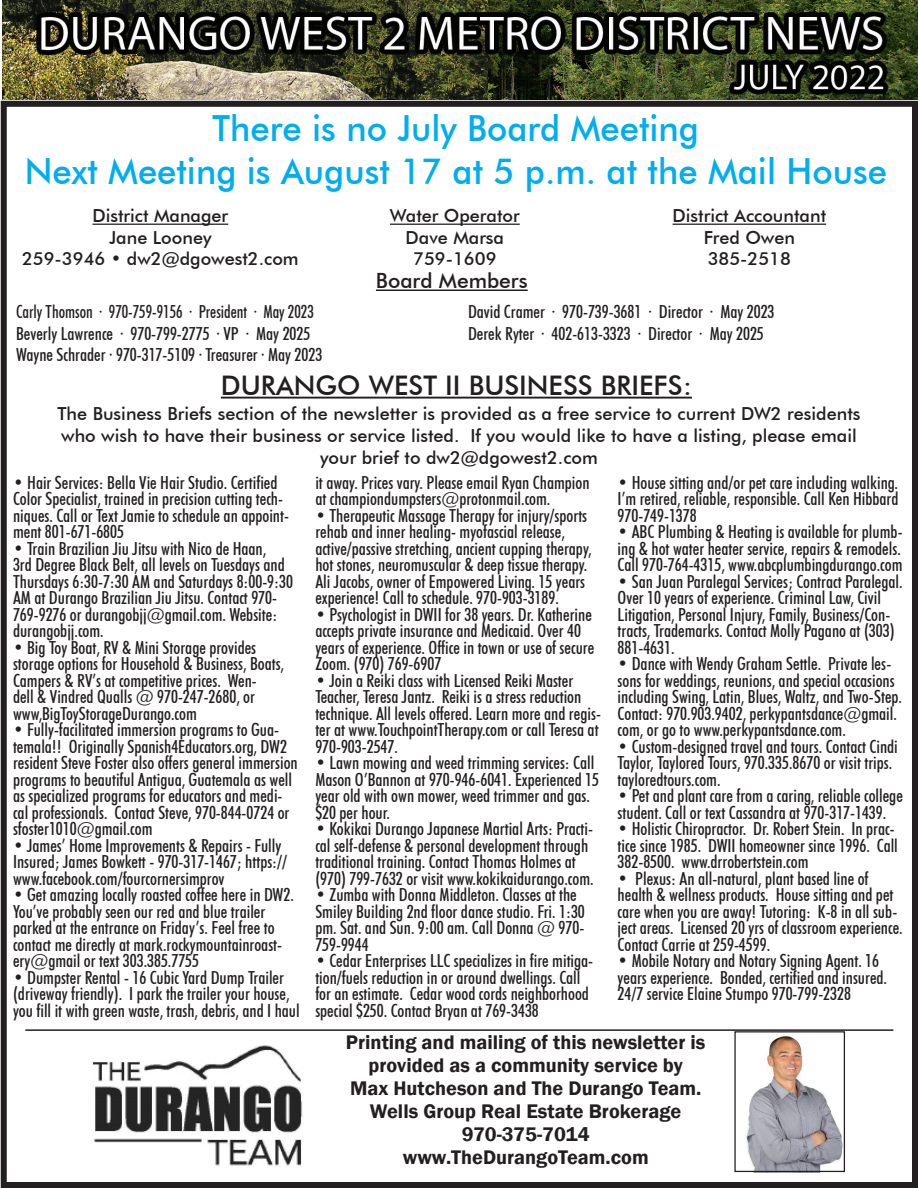
<style>
.page{position:relative;width:918px;height:1188px;background:#fff}
.page>*{position:absolute;margin:0;border:0;box-sizing:border-box;transform-origin:0 0}
.t1{font:500 36px "Futura BT";color:#00aeef;scale:.96 1}
.t2{font:500 27px "Futura BT";color:#231f20}
.t3{font:500 21px "Futura BT";color:#231f20}
.t4{font:600 20.25px "Franklin Gothic";color:#231f20}
.t5{font:500 condensed 18px/16.5px "Futura BT";color:#231f20}
.t6{font:500 18px/21.6px "Futura BT";color:#231f20;text-align:center}
.t7{font:500 condensed 18px "Futura BT";color:#231f20;scale:.93 1}
</style>
<div class="page">
<div style="left:1px;top:101px;width:917px;height:1087px;border:6px solid #231f20"></div>
<img style="left:92px;top:1045px;width:211px;height:121px">
<img style="left:746px;top:1036px;width:97px;height:134px">
<div style="left:734px;top:1031px;width:111px;height:141px;border:1px solid #231f20"></div>
<hr style="left:221px;top:397px;width:471px;height:2px;background:#231f20">
<hr style="left:25px;top:1029px;width:868px;height:2px;background:#231f20">
<hr style="left:92px;top:224px;width:136px;height:1px;background:#231f20">
<hr style="left:390px;top:224px;width:130px;height:1px;background:#231f20">
<hr style="left:673px;top:224px;width:153px;height:1px;background:#231f20">
<hr style="left:376px;top:290px;width:152px;height:1px;background:#231f20">
<img style="left:2px;top:0;width:916px;height:100px">
<p class="t1" style="left:213px;top:106px;width:508px">There is no July Board Meeting</p>
<p class="t1" style="left:25px;top:149px;width:900px">Next Meeting is August 17 at 5 p.m. at the Mail House</p>
<p class="t6" style="left:92px;top:205px;width:137px">District Manager</p>
<p class="t6" style="left:109px;top:227px;width:104px">Jane Looney</p>
<p class="t6" style="left:22px;top:248px;width:278px">259-3946 • dw2@dgowest2.com</p>
<p class="t7" style="left:16px;top:301px;width:322px">Carly Thomson · 970-759-9156 · President · May 2023</p>
<p class="t5" style="left:16px;top:325px;width:296px">Beverly Lawrence · 970-799-2775 · VP · May 2025</p>
<p class="t5" style="left:16px;top:347px;width:308px">Wayne Schrader · 970-317-5109 · Treasurer · May 2023</p>
<p class="t6" style="left:390px;top:205px;width:131px">Water Operator</p>
<p class="t6" style="left:406px;top:227px;width:100px">Dave Marsa</p>
<p class="t6" style="left:413px;top:248px;width:85px">759-1609</p>
<p class="t3" style="left:376px;top:268px;width:153px">Board Members</p>
<p class="t6" style="left:673px;top:205px;width:155px">District Accountant</p>
<p class="t6" style="left:704px;top:227px;width:93px">Fred Owen</p>
<p class="t6" style="left:708px;top:248px;width:85px">385-2518</p>
<p class="t5" style="left:468px;top:303px;width:308px">David Cramer · 970-739-3681 · Director · May 2023</p>
<p class="t5" style="left:468px;top:325px;width:297px">Derek Ryter · 402-613-3323 · Director · May 2025</p>
<p class="t2" style="left:221px;top:369px;width:473px">DURANGO WEST II BUSINESS BRIEFS:</p>
<p class="t6" style="left:57px;top:403px;width:805px">The Business Briefs section of the newsletter is provided as a free service to current DW2 residents who wish to have their business or service listed. If you would like to have a listing, please email your brief to dw2@dgowest2.com</p>
<p class="t5" style="left:13px;top:474px;width:277px">• Hair Services: Bella Vie Hair Studio. Certified Color Specialist, trained in precision cutting tech&shy;niques. Call or Text Jamie to schedule an appoint&shy;ment 801-671-6805</p>
<p class="t5" style="left:13px;top:540px;width:281px">• Train Brazilian Jiu Jitsu with Nico de Haan,<br>3rd Degree Black Belt, all levels on Tuesdays and Thursdays 6:30-7:30 AM and Saturdays 8:00-9:30<br>AM at Durango Brazilian Jiu Jitsu. Contact 970- 769-9276 or durangobjj@gmail.com. Website: durangobjj.com.</p>
<p class="t5" style="left:13px;top:639px;width:273px">• Big Toy Boat, RV &amp; Mini Storage provides storage options for Household &amp; Business, Boats, Campers &amp; RV’s at competitive prices. Wen-<br>dell &amp; Vindred Qualls @ 970-247-2680, or www,BigToyStorageDurango.com</p>
<p class="t5" style="left:13px;top:722px;width:286px">• Fully-facilitated immersion programs to Gua&shy;temala!! Originally Spanish4Educators.org, DW2 resident Steve Foster also offers general immersion programs to beautiful Antigua, Guatemala as well as specialized programs for educators and medi&shy;cal professionals. Contact Steve, 970-844-0724 or sfoster1010@gmail.com</p>
<p class="t5" style="left:13px;top:837px;width:276px">• James’ Home Improvements &amp; Repairs - Fully<br>Insured; James Bowkett - 970-317-1467; https:// www.facebook.com/fourcornersimprov</p>
<p class="t5" style="left:13px;top:887px;width:282px">• Get amazing locally roasted coffee here in DW2.<br>You’ve probably seen our red and blue trailer parked at the entrance on Friday’s. Feel free to contact me directly at mark.rockymountainroast&shy;ery@gmail or text 303.385.7755</p>
<p class="t5" style="left:13px;top:969px;width:288px">• Dumpster Rental - 16 Cubic Yard Dump Trailer (driveway friendly). I park the trailer your house, you fill it with green waste, trash, debris, and I haul</p>
<p class="t5" style="left:315px;top:474px;width:276px">it away. Prices vary. Please email Ryan Champion at championdumpsters@protonmail.com.</p>
<p class="t5" style="left:315px;top:507px;width:278px">• Therapeutic Massage Therapy for injury/sports rehab and inner healing- myofascial release, active/passive stretching, ancient cupping therapy, hot stones, neuromuscular &amp; deep tissue therapy.<br>Ali Jacobs, owner of Empowered Living. 15 years experience! Call to schedule. 970-903-3189.</p>
<p class="t5" style="left:315px;top:606px;width:280px">• Psychologist in DWII for 38 years. Dr. Katherine accepts private insurance and Medicaid. Over 40 years of experience. Office in town or use of secure Zoom. (970) 769-6907</p>
<p class="t5" style="left:315px;top:672px;width:287px">• Join a Reiki class with Licensed Reiki Master Teacher, Teresa Jantz. Reiki is a stress reduction technique. All levels offered. Learn more and regis&shy;ter at www.TouchpointTherapy.com or call Teresa at 970-903-2547.</p>
<p class="t5" style="left:315px;top:755px;width:285px">• Lawn mowing and weed trimming services: Call Mason O’Bannon at 970-946-6041. Experienced 15 year old with own mower, weed trimmer and gas. $20 per hour.</p>
<p class="t5" style="left:315px;top:821px;width:280px">• Kokikai Durango Japanese Martial Arts: Practi&shy;cal self-defense &amp; personal development through traditional training. Contact Thomas Holmes at (970) 799-7632 or visit www.kokikaidurango.com.</p>
<p class="t5" style="left:315px;top:887px;width:271px">• Zumba with Donna Middleton. Classes at the Smiley Building 2nd floor dance studio. Fri. 1:30 pm. Sat. and Sun. 9:00 am. Call Donna @ 970- 759-9944</p>
<p class="t5" style="left:315px;top:953px;width:279px">• Cedar Enterprises LLC specializes in fire mitiga&shy;tion/fuels reduction in or around dwellings. Call for an estimate. Cedar wood cords neighborhood special $250. Contact Bryan at 769-3438</p>
<p class="t5" style="left:618px;top:474px;width:282px;text-align:justify">• House sitting and/or pet care including walking.<br>I’m retired, reliable, responsible. Call Ken Hibbard 970-749-1378</p>
<p class="t5" style="left:618px;top:524px;width:287px;text-align:justify">• ABC Plumbing &amp; Heating is available for plumb&shy;ing &amp; hot water heater service, repairs &amp; remodels.<br>Call 970-764-4315, www.abcplumbingdurango.com</p>
<p class="t5" style="left:618px;top:573px;width:286px">• San Juan Paralegal Services; Contract Paralegal.<br>Over 10 years of experience. Criminal Law, Civil Litigation, Personal Injury, Family, Business/Con&shy;tracts, Trademarks. Contact Molly Pagano at (303)<br>881-4631.</p>
<p class="t5" style="left:618px;top:656px;width:286px">• Dance with Wendy Graham Settle. Private les&shy;sons for weddings, reunions, and special occasions including Swing, Latin, Blues, Waltz, and Two-Step.<br>Contact: 970.903.9402, perkypantsdance@gmail. com, or go to www.perkypantsdance.com.</p>
<p class="t5" style="left:618px;top:738px;width:282px">• Custom-designed travel and tours. Contact Cindi<br>Taylor, Taylored Tours, 970.335.8670 or visit trips. tayloredtours.com.</p>
<p class="t5" style="left:618px;top:788px;width:287px">• Pet and plant care from a caring, reliable college student. Call or text Cassandra at 970-317-1439.</p>
<p class="t5" style="left:618px;top:821px;width:282px">• Holistic Chiropractor. Dr. Robert Stein. In prac&shy;tice since 1985. DWII homeowner since 1996. Call<br>382-8500. www.drrobertstein.com</p>
<p class="t5" style="left:618px;top:870px;width:287px">• Plexus: An all-natural, plant based line of health &amp; wellness products. House sitting and pet care when you are away! Tutoring: K-8 in all sub&shy;ject areas. Licensed 20 yrs of classroom experience.<br>Contact Carrie at 259-4599.</p>
<p class="t5" style="left:618px;top:953px;width:271px">• Mobile Notary and Notary Signing Agent. 16 years experience. Bonded, certified and insured.<br>24/7 service Elaine Stumpo 970-799-2328</p>
<p class="t4" style="left:346px;top:1030px;width:361px">Printing and mailing of this newsletter is</p>
<p class="t4" style="left:369px;top:1053px;width:316px">provided as a community service by</p>
<p class="t4" style="left:350px;top:1076px;width:353px">Max Hutcheson and The Durango Team.</p>
<p class="t4" style="left:370px;top:1099px;width:313px">Wells Group Real Estate Brokerage</p>
<p class="t4" style="left:462px;top:1122px;width:129px">970-375-7014</p>
<p class="t4" style="left:403px;top:1145px;width:247px">www.TheDurangoTeam.com</p>
</div>
